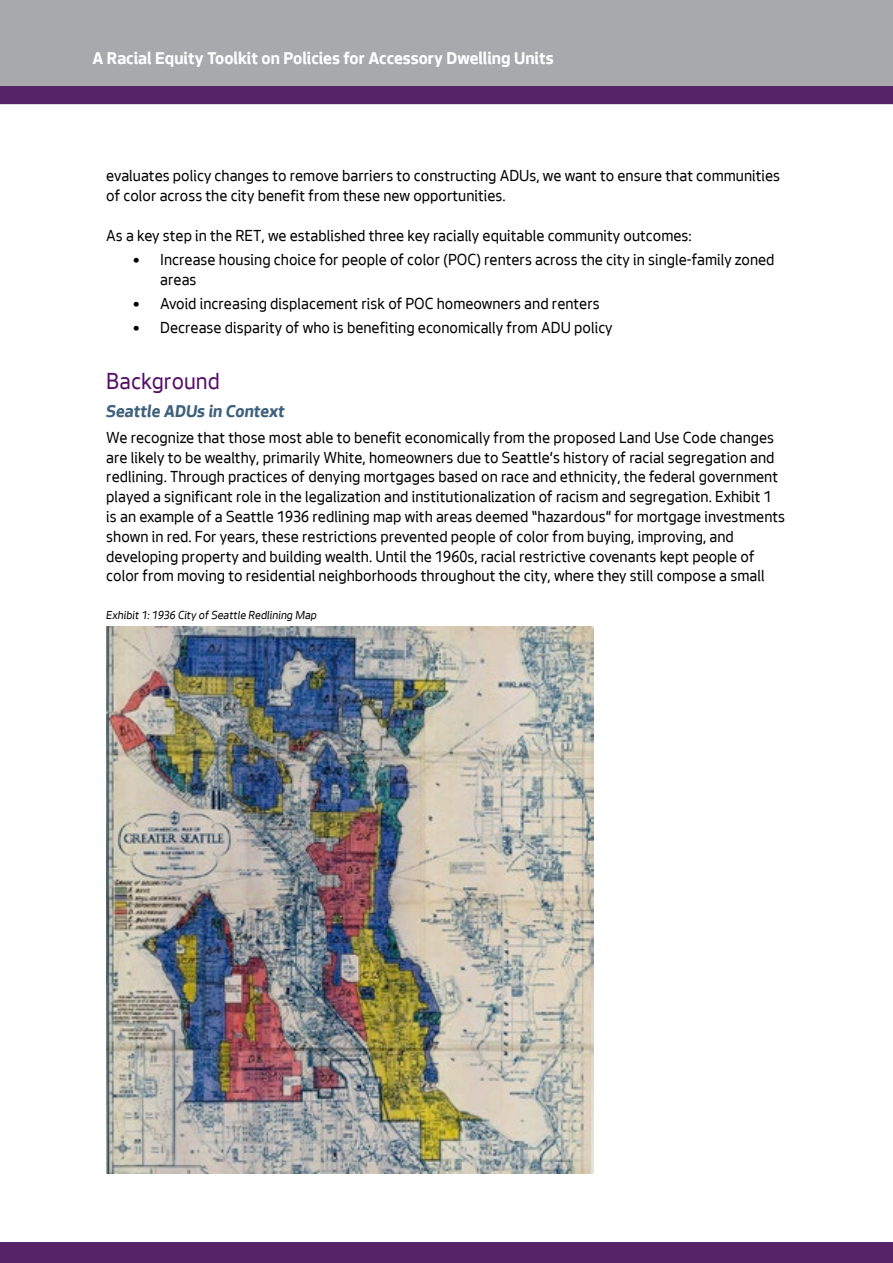
<style>
.page{position:relative;width:893px;height:1263px;background:#fff}
.page>*{position:absolute;margin:0;border:0;box-sizing:border-box;transform-origin:0 0}
.t1{font:24px "Seattle Text";color:#561067}
.t2{font:700 18px "Seattle Text";color:#fff}
.t3{font:italic 700 18px "Seattle Text";color:#3d607c}
.t4{font:16.5px/19.8px "Seattle Text";color:#000}
.t5{font:italic 12px "Seattle Text";color:#000}
</style>
<div class="page">
<div style="left:0;top:1242px;width:893px;height:21px;background:#552366"></div>
<div style="left:0;top:85px;width:893px;height:19px;background:#552366"></div>
<div style="left:0;top:0;width:893px;height:85px;background:#a7a9ac"></div>
<img style="left:107px;top:627px;width:486px;height:546px">
<p class="t2" style="left:92px;top:45px;width:463px">A Racial Equity Toolkit on Policies for Accessory Dwelling Units</p>
<p class="t4" style="left:106px;top:166px;width:675px">evaluates policy changes to remove barriers to constructing ADUs, we want to ensure that communities of color across the city benefit from these new opportunities.</p>
<p class="t4" style="left:106px;top:225px;width:587px">As a key step in the RET, we established three key racially equitable community outcomes:</p>
<p class="t4" style="left:160px;top:249px;width:616px;text-indent:-27px">• Increase housing choice for people of color (POC) renters across the city in single-family zoned areas</p>
<p class="t4" style="left:133px;top:293px;width:468px">• Avoid increasing displacement risk of POC homeowners and renters</p>
<p class="t4" style="left:133px;top:318px;width:481px">• Decrease disparity of who is benefiting economically from ADU policy</p>
<h1 class="t1" style="left:106px;top:366px;width:115px">Background</h1>
<p class="t3" style="left:106px;top:399px;width:180px">Seattle ADUs in Context</p>
<p class="t4" style="left:106px;top:427px;width:680px">We recognize that those most able to benefit economically from the proposed Land Use Code changes are likely to be wealthy, primarily White, homeowners due to Seattle’s history of racial segregation and redlining. Through practices of denying mortgages based on race and ethnicity, the federal government played a significant role in the legalization and institutionalization of racism and segregation. Exhibit 1 is an example of a Seattle 1936 redlining map with areas deemed “hazardous” for mortgage investments shown in red. For years, these restrictions prevented people of color from buying, improving, and developing property and building wealth. Until the 1960s, racial restrictive covenants kept people of color from moving to residential neighborhoods throughout the city, where they still compose a small</p>
<p class="t5" style="left:106px;top:607px;width:212px">Exhibit 1: 1936 City of Seattle Redlining Map</p>
</div>
